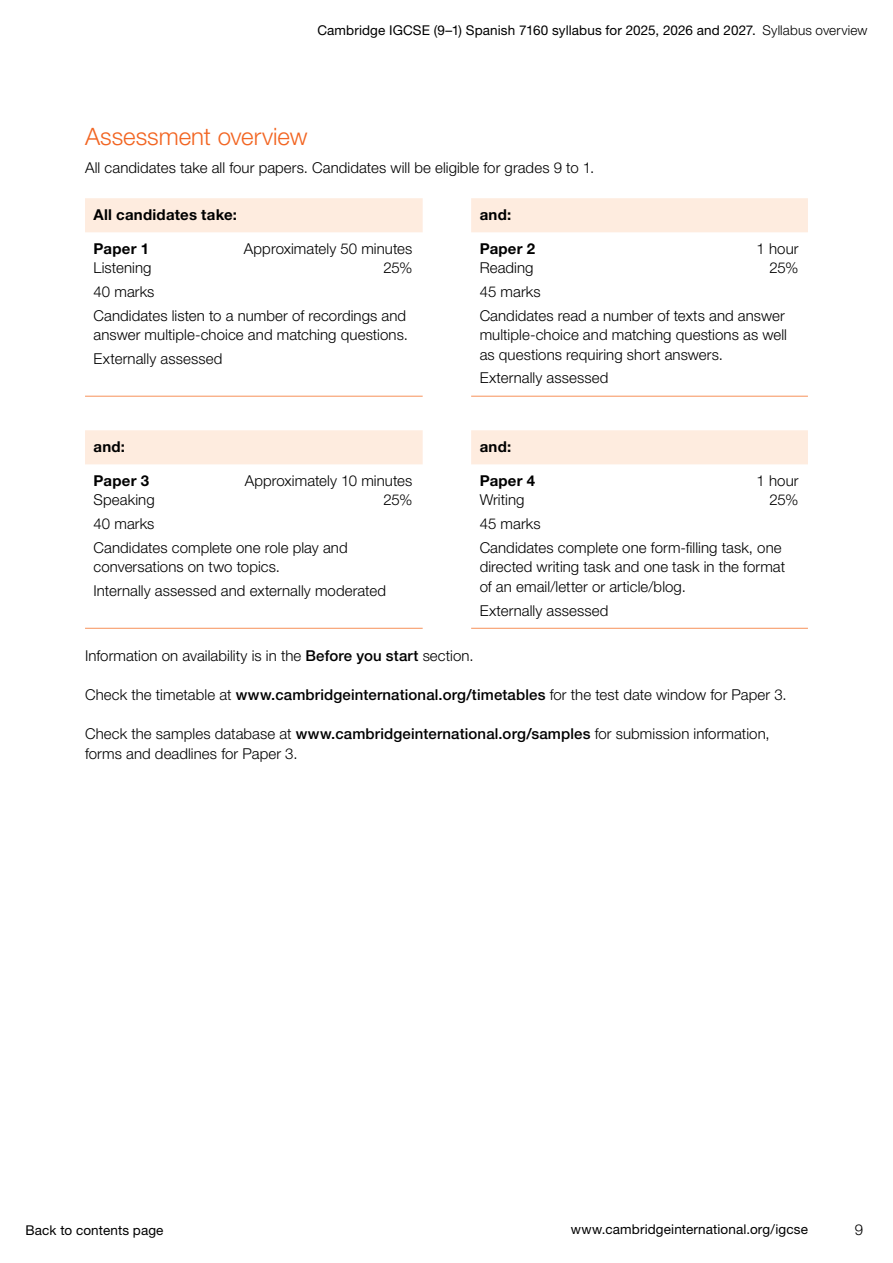
<style>
.page{position:relative;width:893px;height:1263px;background:#fff}
.page>*{position:absolute;margin:0;border:0;box-sizing:border-box;transform-origin:0 0}
.H2a_Main_Heading{font:300 24px "Helvetica Neue LTW1 G";color:#f26522}
.First_para_before_bu{font:300 15px/19.5px "Helvetica Neue LTW1 G";letter-spacing:.005em;color:#000}
.Body_text{font:300 15px/19.5px "Helvetica Neue LTW1 G";letter-spacing:.005em;color:#000}
.Table_header_row{font:700 15px "Helvetica Neue LTW1 G";letter-spacing:.015em;color:#000}
.First_para_before_bu-2{font:700 15px "Helvetica Neue LTW1 G";letter-spacing:.015em;color:#000}
.t1{font:13.5px "Helvetica Neue LTW1 G";letter-spacing:.01em;color:#000}
.s1{font-weight:300}
.s2{font-weight:500}
</style>
<div class="page">
<svg style="left:85px;top:198px;width:723px;height:266px"></svg>
<hr style="left:85px;top:628px;width:338px;height:1px;background:#f7915a">
<hr style="left:85px;top:396px;width:338px;height:1px;background:#f7915a">
<hr style="left:471px;top:396px;width:337px;height:1px;background:#f7915a">
<hr style="left:471px;top:628px;width:337px;height:1px;background:#f7915a">
<p class="t1" style="left:317px;top:22px;width:552px">Cambridge IGCSE (9–1) Spanish 7160 syllabus for 2025, 2026 and 2027. <span class="s1">Syllabus overview</span></p>
<h2 class="H2a_Main_Heading" style="left:85px;top:121px;width:224px">Assessment overview</h2>
<p class="Body_text" style="left:85px;top:158px;width:511px">All candidates take all four papers. Candidates will be eligible for grades 9 to 1.</p>
<p class="Table_header_row" style="left:94px;top:205px;width:145px">All candidates take:</p>
<p class="Table_header_row" style="left:480px;top:205px;width:33px">and:</p>
<p class="First_para_before_bu-2" style="left:94px;top:239px;width:57px">Paper 1</p>
<p class="First_para_before_bu" style="left:244px;top:238px;width:170px">Approximately 50 minutes</p>
<p class="First_para_before_bu" style="left:94px;top:258px;width:59px">Listening</p>
<p class="First_para_before_bu" style="left:383px;top:258px;width:30px">25%</p>
<p class="First_para_before_bu" style="left:94px;top:282px;width:62px">40 marks</p>
<p class="First_para_before_bu" style="left:94px;top:305px;width:316px">Candidates listen to a number of recordings and answer multiple-choice and matching questions.</p>
<p class="First_para_before_bu" style="left:94px;top:349px;width:130px">Externally assessed</p>
<p class="First_para_before_bu-2" style="left:480px;top:239px;width:57px">Paper 2</p>
<p class="First_para_before_bu" style="left:757px;top:238px;width:43px">1 hour</p>
<p class="First_para_before_bu" style="left:480px;top:258px;width:55px">Reading</p>
<p class="First_para_before_bu" style="left:770px;top:258px;width:30px">25%</p>
<p class="First_para_before_bu" style="left:480px;top:282px;width:63px">45 marks</p>
<p class="First_para_before_bu" style="left:480px;top:305px;width:309px">Candidates read a number of texts and answer multiple-choice and matching questions as well as questions requiring short answers.</p>
<p class="First_para_before_bu" style="left:480px;top:368px;width:130px">Externally assessed</p>
<p class="Table_header_row" style="left:94px;top:437px;width:33px">and:</p>
<p class="Table_header_row" style="left:480px;top:437px;width:33px">and:</p>
<p class="First_para_before_bu-2" style="left:94px;top:471px;width:57px">Paper 3</p>
<p class="First_para_before_bu" style="left:245px;top:471px;width:169px">Approximately 10 minutes</p>
<p class="First_para_before_bu" style="left:94px;top:490px;width:63px">Speaking</p>
<p class="First_para_before_bu" style="left:383px;top:490px;width:30px">25%</p>
<p class="First_para_before_bu" style="left:94px;top:514px;width:62px">40 marks</p>
<p class="First_para_before_bu" style="left:94px;top:538px;width:256px">Candidates complete one role play and conversations on two topics.</p>
<p class="First_para_before_bu" style="left:94px;top:581px;width:294px">Internally assessed and externally moderated</p>
<p class="First_para_before_bu-2" style="left:480px;top:471px;width:57px">Paper 4</p>
<p class="First_para_before_bu" style="left:757px;top:471px;width:43px">1 hour</p>
<p class="First_para_before_bu" style="left:480px;top:490px;width:46px">Writing</p>
<p class="First_para_before_bu" style="left:770px;top:490px;width:30px">25%</p>
<p class="First_para_before_bu" style="left:480px;top:514px;width:63px">45 marks</p>
<p class="First_para_before_bu" style="left:480px;top:538px;width:307px">Candidates complete one form-filling task, one directed writing task and one task in the format of an email/letter or article/blog.</p>
<p class="First_para_before_bu" style="left:480px;top:600px;width:130px">Externally assessed</p>
<p class="Body_text" style="left:85px;top:646px;width:390px">Information on availability is in the <span class="s2">Before you start</span> section.</p>
<p class="Body_text" style="left:85px;top:685px;width:703px">Check the timetable at <span class="s2">www.cambridgeinternational.org/timetables</span> for the test date window for Paper 3.</p>
<p class="Body_text" style="left:85px;top:724px;width:686px">Check the samples database at <span class="s2">www.cambridgeinternational.org/samples</span> for submission information, forms and deadlines for Paper 3.</p>
<p class="t1" style="left:26px;top:1222px;width:140px">Back to contents page</p>
<p class="t1" style="left:571px;top:1221px;width:239px">www.cambridgeinternational.org/igcse</p>
<p class="Body_text" style="left:855px;top:1220px;width:10px">9</p>
</div>
